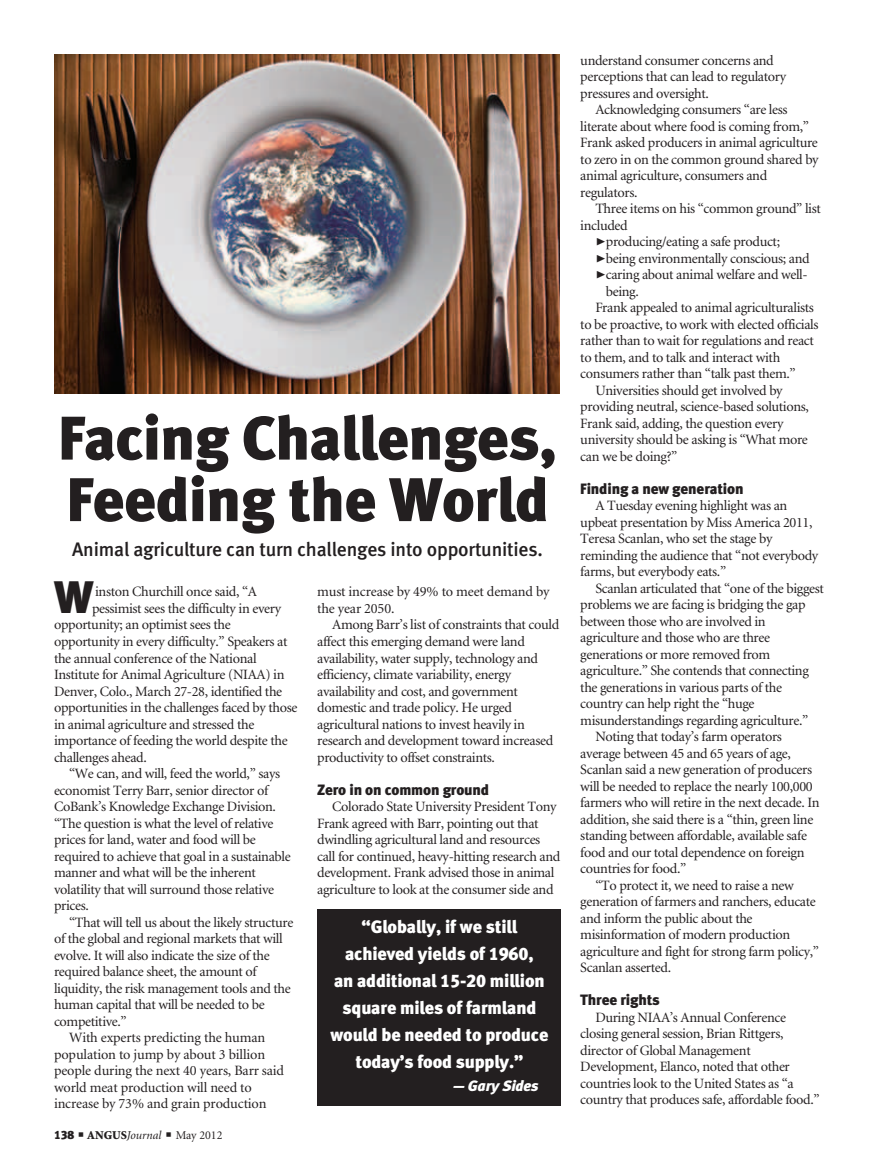
<style>
.page{position:relative;width:878px;height:1168px;background:#fff}
.page>*{position:absolute;margin:0;border:0;box-sizing:border-box;transform-origin:0 0}
.headline{font:61.5px/61.5px "Meta Black LF";letter-spacing:-.01em;color:#231f20}
.Drop_Cap{font:45.45px "Meta Black LF";color:#231f20}
.deck{font:19.5px "Meta Medium LF";letter-spacing:-.01em;color:#231f20}
.pull_quote{font:18px/27px "Meta Black LF";letter-spacing:-.01em;color:#fff;text-align:center}
.subhead{font:15px "Meta Black LF";letter-spacing:-.01em;color:#231f20}
.pull_quote-2{font:italic 15px "Meta Black LF";letter-spacing:-.01em;color:#fff}
.body_text{font:14.25px/16.5px "Minion";letter-spacing:-.025em;color:#231f20}
.Drop_Cap-2{font:14.25px "Minion";letter-spacing:-.025em;color:#231f20}
.t1{font:italic 12px "Minion";color:#231f20}
.s1{font-family:"Meta Black LF";font-style:normal}
.s2{font-weight:900;font-style:normal}
.s3{font-style:normal}
.s4{font-family:"Meta Black Caps Expert";font-size:21px}
</style>
<div class="page">
<img style="left:55px;top:55px;width:504px;height:339px">
<div style="left:318px;top:909px;width:243px;height:197px;background:#231f20"></div>
<p class="headline" style="left:58px;top:407px;width:500px">Facing Challenges,<br>Feeding the World</p>
<p class="deck" style="left:72px;top:537px;width:472px">Animal agriculture can turn challenges into opportunities.</p>
<p class="Drop_Cap" style="left:54px;top:570px;width:41px">W</p>
<p class="Drop_Cap-2" style="left:95px;top:585px;width:163px">inston Churchill once said, “A</p>
<p class="Drop_Cap-2" style="left:92px;top:601px;width:190px">pessimist sees the difficulty in every</p>
<p class="Drop_Cap-2" style="left:54px;top:618px;width:178px">opportunity; an optimist sees the</p>
<p class="Drop_Cap-2" style="left:54px;top:634px;width:235px">opportunity in every difficulty.” Speakers at</p>
<p class="Drop_Cap-2" style="left:54px;top:651px;width:204px">the annual conference of the National</p>
<p class="Drop_Cap-2" style="left:54px;top:667px;width:232px">Institute for Animal Agriculture (NIAA) in</p>
<p class="Drop_Cap-2" style="left:54px;top:684px;width:230px">Denver, Colo., March 27-28, identified the</p>
<p class="Drop_Cap-2" style="left:54px;top:700px;width:245px">opportunities in the challenges faced by those</p>
<p class="Drop_Cap-2" style="left:54px;top:717px;width:202px">in animal agriculture and stressed the</p>
<p class="Drop_Cap-2" style="left:54px;top:733px;width:235px">importance of feeding the world despite the</p>
<p class="Drop_Cap-2" style="left:54px;top:750px;width:94px">challenges ahead.</p>
<p class="body_text" style="left:54px;top:766px;width:238px;text-indent:15px">“We can, and will, feed the world,” says economist Terry Barr, senior director of CoBank’s Knowledge Exchange Division. “The question is what the level of relative prices for land, water and food will be required to achieve that goal in a sustainable manner and what will be the inherent volatility that will surround those relative prices.</p>
<p class="body_text" style="left:54px;top:914px;width:241px;text-indent:15px">“That will tell us about the likely structure of the global and regional markets that will evolve. It will also indicate the size of the required balance sheet, the amount of liquidity, the risk management tools and the human capital that will be needed to be competitive.”</p>
<p class="body_text" style="left:54px;top:1030px;width:231px;text-indent:15px">With experts predicting the human population to jump by about 3 billion people during the next 40 years, Barr said world meat production will need to increase by 73% and grain production</p>
<p class="t1" style="left:54px;top:1129px;width:170px"><span class="s1">138</span> ■ <span class="s2">ANGUS</span>Journal ■ <span class="s3">May 2012</span></p>
<p class="body_text" style="left:317px;top:584px;width:234px">must increase by 49% to meet demand by the year 2050.</p>
<p class="body_text" style="left:317px;top:617px;width:244px;text-indent:15px">Among Barr’s list of constraints that could affect this emerging demand were land availability, water supply, technology and efficiency, climate variability, energy availability and cost, and government domestic and trade policy. He urged agricultural nations to invest heavily in research and development toward increased productivity to offset constraints.</p>
<p class="subhead" style="left:317px;top:780px;width:173px">Zero in on common ground</p>
<p class="body_text" style="left:317px;top:799px;width:245px;text-indent:15px">Colorado State University President Tony Frank agreed with Barr, pointing out that dwindling agricultural land and resources call for continued, heavy-hitting research and development. Frank advised those in animal agriculture to look at the consumer side and</p>
<p class="pull_quote" style="left:330px;top:913px;width:219px">“Globally, if we still achieved yields of 1960,<br>an additional 15-20 million square miles of farmland would be needed to produce today’s food supply.”</p>
<p class="pull_quote-2" style="left:453px;top:1076px;width:87px">— Gary Sides</p>
<p class="body_text" style="left:580px;top:52px;width:207px">understand consumer concerns and perceptions that can lead to regulatory pressures and oversight.</p>
<p class="body_text" style="left:580px;top:102px;width:240px;text-indent:15px">Acknowledging consumers “are less literate about where food is coming from,” Frank asked producers in animal agriculture to zero in on the common ground shared by animal agriculture, consumers and regulators.</p>
<p class="body_text" style="left:580px;top:201px;width:242px;text-indent:15px">Three items on his “common ground” list included</p>
<p class="body_text" style="left:595px;top:234px;width:186px"><span class="s4">@</span>producing/eating a safe product;</p>
<p class="body_text" style="left:595px;top:250px;width:216px"><span class="s4">@</span>being environmentally conscious; and</p>
<p class="body_text" style="left:606px;top:267px;width:203px;text-indent:-11px"><span class="s4">@</span>caring about animal welfare and well&shy;being.</p>
<p class="body_text" style="left:580px;top:300px;width:240px;text-indent:15px">Frank appealed to animal agriculturalists to be proactive, to work with elected officials rather than to wait for regulations and react to them, and to talk and interact with consumers rather than “talk past them.”</p>
<p class="body_text" style="left:580px;top:382px;width:230px;text-indent:15px">Universities should get involved by providing neutral, science-based solutions, Frank said, adding, the question every university should be asking is “What more can we be doing?”</p>
<p class="subhead" style="left:580px;top:479px;width:165px">Finding a new generation</p>
<p class="body_text" style="left:580px;top:498px;width:239px;text-indent:15px">A Tuesday evening highlight was an upbeat presentation by Miss America 2011, Teresa Scanlan, who set the stage by reminding the audience that “not everybody farms, but everybody eats.”</p>
<p class="body_text" style="left:580px;top:580px;width:245px;text-indent:15px">Scanlan articulated that “one of the biggest problems we are facing is bridging the gap between those who are involved in agriculture and those who are three generations or more removed from agriculture.” She contends that connecting the generations in various parts of the country can help right the “huge misunderstandings regarding agriculture.”</p>
<p class="body_text" style="left:580px;top:729px;width:241px;text-indent:15px">Noting that today’s farm operators average between 45 and 65 years of age, Scanlan said a new generation of producers will be needed to replace the nearly 100,000 farmers who will retire in the next decade. In addition, she said there is a “thin, green line standing between affordable, available safe food and our total dependence on foreign countries for food.”</p>
<p class="body_text" style="left:580px;top:877px;width:240px;text-indent:15px">“To protect it, we need to raise a new generation of farmers and ranchers, educate and inform the public about the misinformation of modern production agriculture and fight for strong farm policy,” Scanlan asserted.</p>
<p class="subhead" style="left:580px;top:991px;width:81px">Three rights</p>
<p class="body_text" style="left:580px;top:1009px;width:241px;text-indent:15px">During NIAA’s Annual Conference closing general session, Brian Rittgers, director of Global Management Development, Elanco, noted that other countries look to the United States as “a country that produces safe, affordable food.”</p>
</div>
